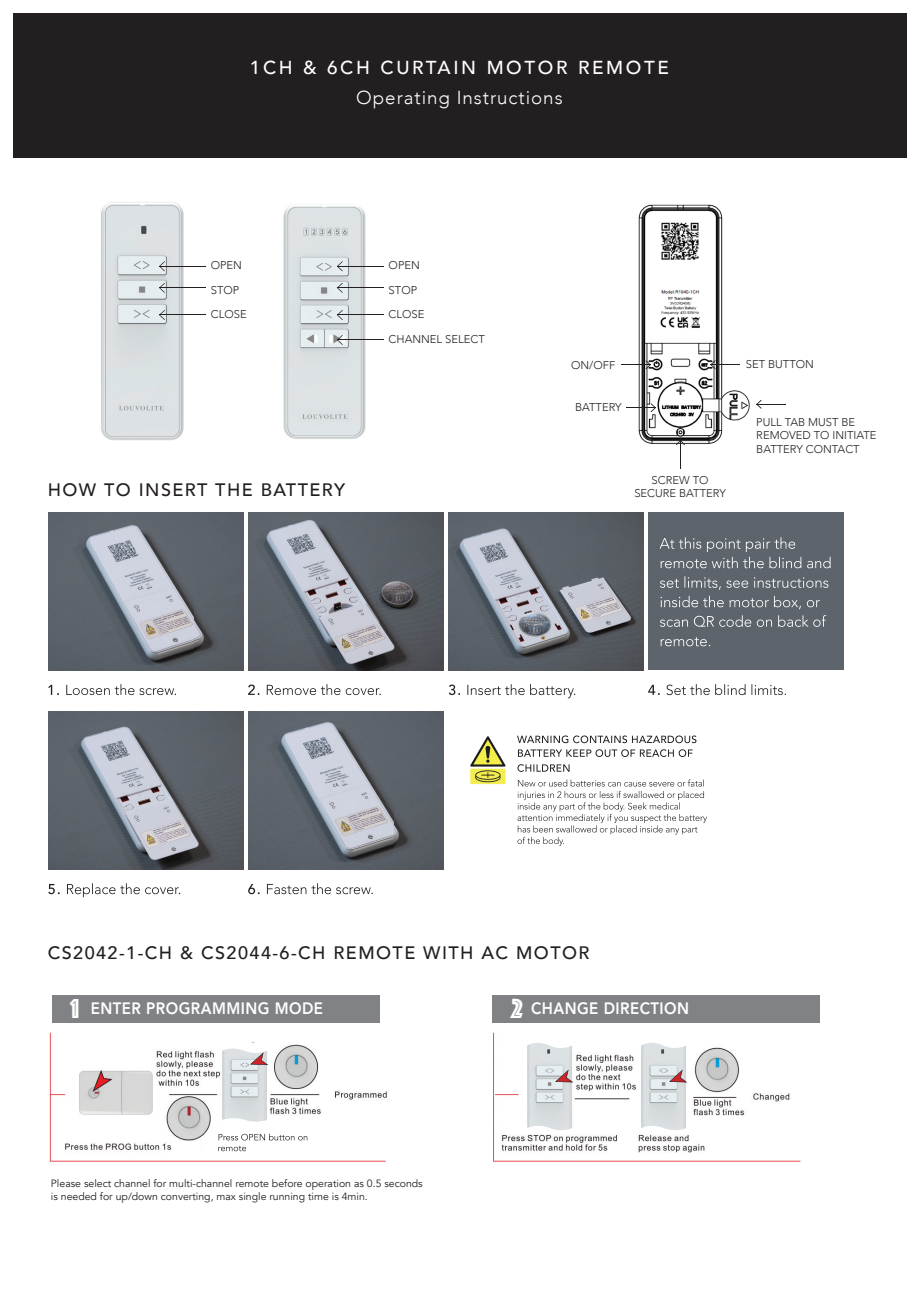
<style>
.page{position:relative;width:919px;height:1289px;background:#fff}
.page>*{position:absolute;margin:0;border:0;box-sizing:border-box;transform-origin:0 0}
.t1{font:500 18.75px "Avenir";letter-spacing:.14em;color:#fff}
.t2{font:300 18.75px "Avenir";letter-spacing:.05em;color:#fff}
.t3{font:500 18px "Avenir";letter-spacing:.08em;color:#231f20}
.t4{font:800 16.5px "Avenir";letter-spacing:.03em;color:#fff;scale:.91 1}
.t5{font:300 11.25px/13.5px "Avenir";color:#231f20}
.t6{font:10.5px/12.6px "Avenir";color:#231f20}
.s1{font-family:"Phosphate Inline";font-weight:400;font-size:28.5px}
</style>
<div class="page">
<div style="left:13px;top:13px;width:893px;height:144px;background:#231f20"></div>
<img style="left:283px;top:204px;width:83px;height:235px">
<img style="left:101px;top:202px;width:83px;height:239px">
<hr style="left:337px;top:266px;width:47px;height:1px;background:#231f20">
<svg style="left:337px;top:261px;width:6px;height:10px"></svg>
<hr style="left:159px;top:266px;width:47px;height:1px;background:#231f20">
<svg style="left:159px;top:261px;width:6px;height:10px"></svg>
<hr style="left:337px;top:287px;width:47px;height:1px;background:#231f20">
<svg style="left:337px;top:283px;width:6px;height:10px"></svg>
<hr style="left:159px;top:287px;width:47px;height:1px;background:#231f20">
<svg style="left:159px;top:283px;width:6px;height:10px"></svg>
<hr style="left:337px;top:314px;width:47px;height:1px;background:#231f20">
<svg style="left:337px;top:310px;width:6px;height:10px"></svg>
<hr style="left:337px;top:339px;width:47px;height:1px;background:#231f20">
<svg style="left:337px;top:335px;width:6px;height:10px"></svg>
<hr style="left:159px;top:314px;width:47px;height:1px;background:#231f20">
<svg style="left:159px;top:310px;width:6px;height:10px"></svg>
<div style="left:647px;top:512px;width:196px;height:158px;background:#5d646b"></div>
<img style="left:248px;top:512px;width:195px;height:158px">
<img style="left:448px;top:512px;width:195px;height:158px">
<img style="left:48px;top:711px;width:196px;height:158px">
<img style="left:248px;top:711px;width:195px;height:158px">
<svg style="left:66px;top:684px;width:110px;height:11px"></svg>
<svg style="left:48px;top:684px;width:11px;height:11px"></svg>
<svg style="left:267px;top:684px;width:114px;height:11px"></svg>
<svg style="left:248px;top:684px;width:11px;height:11px"></svg>
<svg style="left:467px;top:684px;width:108px;height:14px"></svg>
<svg style="left:449px;top:684px;width:11px;height:11px"></svg>
<svg style="left:67px;top:883px;width:113px;height:14px"></svg>
<svg style="left:48px;top:884px;width:12px;height:10px"></svg>
<svg style="left:267px;top:883px;width:106px;height:11px"></svg>
<svg style="left:248px;top:884px;width:12px;height:10px"></svg>
<img style="left:48px;top:512px;width:196px;height:158px">
<svg style="left:660px;top:637px;width:50px;height:9px"></svg>
<svg style="left:660px;top:615px;width:166px;height:12px"></svg>
<svg style="left:660px;top:596px;width:159px;height:13px"></svg>
<svg style="left:660px;top:576px;width:168px;height:13px"></svg>
<svg style="left:659px;top:537px;width:171px;height:31px"></svg>
<svg style="left:666px;top:684px;width:119px;height:11px"></svg>
<svg style="left:648px;top:684px;width:11px;height:11px"></svg>
<svg style="left:517px;top:779px;width:190px;height:67px"></svg>
<svg style="left:517px;top:764px;width:52px;height:8px"></svg>
<svg style="left:518px;top:749px;width:174px;height:8px"></svg>
<svg style="left:517px;top:735px;width:179px;height:8px"></svg>
<img style="left:470px;top:736px;width:36px;height:49px">
<img style="left:638px;top:204px;width:112px;height:240px">
<svg style="left:621px;top:360px;width:29px;height:9px"></svg>
<svg style="left:710px;top:360px;width:29px;height:9px"></svg>
<svg style="left:626px;top:403px;width:29px;height:9px"></svg>
<div style="left:745px;top:356px;width:84px;height:15px;background:#fff"></div>
<svg style="left:756px;top:400px;width:29px;height:9px"></svg>
<svg style="left:676px;top:440px;width:9px;height:29px"></svg>
<div style="left:52px;top:995px;width:328px;height:27px;background:#808285"></div>
<div style="left:492px;top:995px;width:328px;height:27px;background:#808285"></div>
<img style="left:49px;top:1032px;width:338px;height:130px">
<img style="left:493px;top:1032px;width:308px;height:130px">
<div style="left:222px;top:1042px;width:46px;height:85px;background:#fff"></div>
<img style="left:222px;top:1048px;width:45px;height:74px">
<svg style="left:250px;top:1052px;width:18px;height:13px"></svg>
<img style="left:527px;top:1042px;width:45px;height:89px">
<svg style="left:555px;top:1069px;width:18px;height:13px"></svg>
<img style="left:641px;top:1042px;width:45px;height:89px">
<svg style="left:669px;top:1069px;width:18px;height:13px"></svg>
<svg style="left:202px;top:1130px;width:118px;height:26px"></svg>
<h1 class="t1" style="left:250px;top:51px;width:420px">1CH &amp; 6CH CURTAIN MOTOR REMOTE</h1>
<h1 class="t2" style="left:356px;top:87px;width:208px">Operating Instructions</h1>
<p class="t5" style="left:211px;top:258px;width:33px">OPEN</p>
<p class="t5" style="left:388px;top:258px;width:33px">OPEN</p>
<p class="t5" style="left:211px;top:284px;width:30px">STOP</p>
<p class="t5" style="left:388px;top:284px;width:30px">STOP</p>
<p class="t5" style="left:211px;top:307px;width:37px">CLOSE</p>
<p class="t5" style="left:388px;top:307px;width:37px">CLOSE</p>
<p class="t5" style="left:388px;top:332px;width:98px">CHANNEL SELECT</p>
<h2 class="t3" style="left:48px;top:473px;width:299px">HOW TO INSERT THE BATTERY</h2>
<p class="t5" style="left:571px;top:358px;width:46px">ON/OFF</p>
<p class="t5" style="left:745px;top:357px;width:70px">SET BUTTON</p>
<p class="t5" style="left:575px;top:401px;width:48px">BATTERY</p>
<p class="t5" style="left:756px;top:415px;width:122px">PULL TAB MUST BE<br>REMOVED TO INITIATE<br>BATTERY CONTACT</p>
<p class="t5" style="left:634px;top:473px;width:93px;text-align:center">SCREW TO<br>SECURE BATTERY</p>
<h2 class="t3" style="left:48px;top:937px;width:543px">CS2042-1-CH &amp; CS2044-6-CH REMOTE WITH AC MOTOR</h2>
<h3 class="t4" style="left:71px;top:995px;width:279px"><span class="s1">1</span> ENTER PROGRAMMING MODE</h3>
<p class="t6" style="left:51px;top:1177px;width:373px">Please select channel for multi-channel remote before operation as 0.5 seconds is needed for up/down converting, max single running time is 4min.</p>
<h3 class="t4" style="left:511px;top:995px;width:197px"><span class="s1">2</span> CHANGE DIRECTION</h3>
</div>
